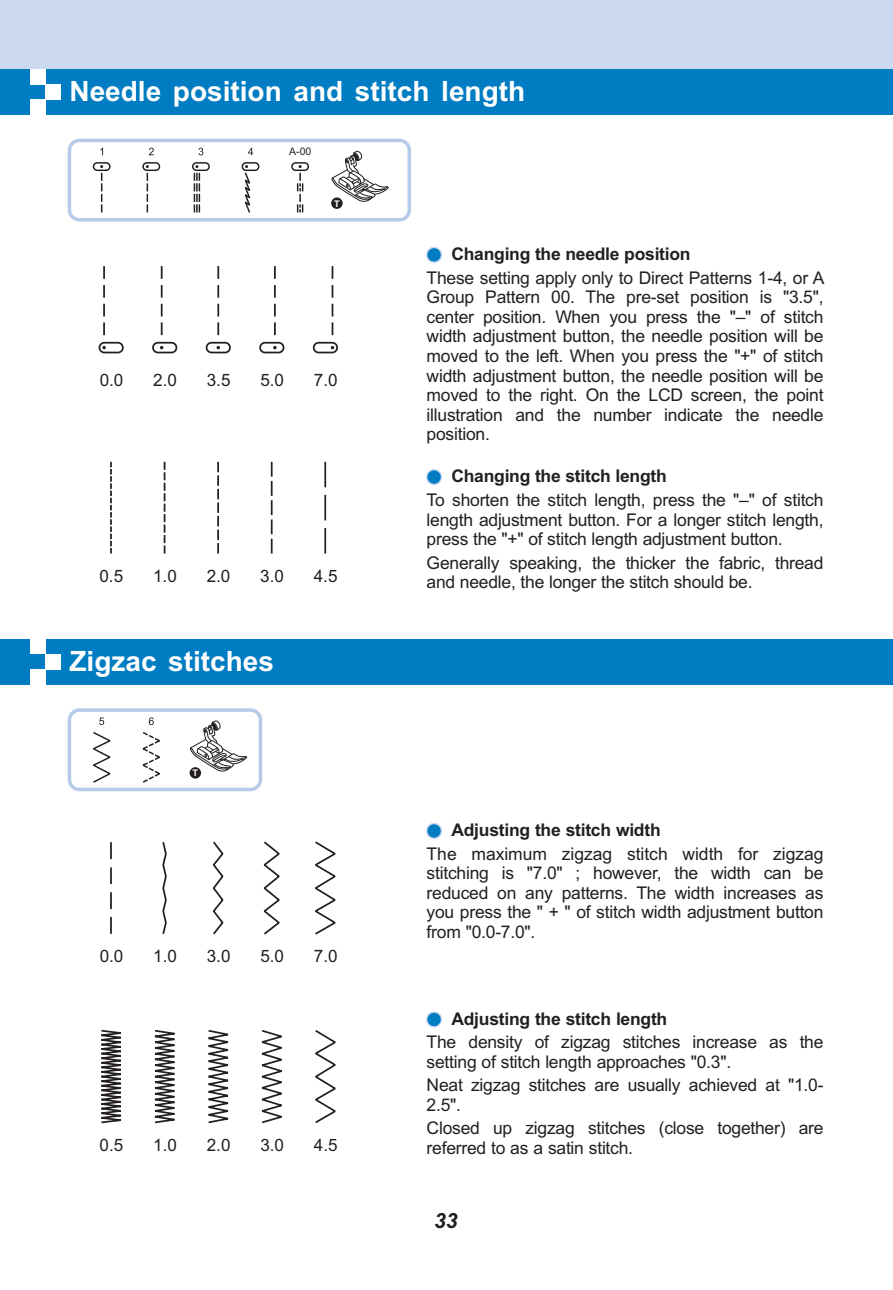
<style>
.page{position:relative;width:893px;height:1290px;background:#fff}
.page>*{position:absolute;margin:0;border:0;box-sizing:border-box;transform-origin:0 0}
.t1{font:700 28px "Arial";color:#fff}
.t2{font:italic 700 21px "Arial";color:#231f20}
.t3{font:17.5px/19.6px "Arial";letter-spacing:-.015em;color:#231f20;text-align:justify}
.t4{font:700 17.5px "Arial";letter-spacing:-.015em;color:#231f20}
.t5{font:17.5px "P Ming Li U";color:#231f20}
.t6{font:17.15px "Arial";color:#231f20}
.t7{font:10.5px "Arial";color:#231f20}
.t8{font:700 9.1px "Arial";color:#fff}
</style>
<div class="page">
<svg style="left:101px;top:1029px;width:20px;height:95px"></svg>
<svg style="left:315px;top:1030px;width:21px;height:93px"></svg>
<svg style="left:261px;top:1030px;width:21px;height:94px"></svg>
<svg style="left:208px;top:1030px;width:21px;height:94px"></svg>
<svg style="left:154px;top:1029px;width:21px;height:95px"></svg>
<svg style="left:315px;top:841px;width:21px;height:94px"></svg>
<svg style="left:263px;top:841px;width:17px;height:94px"></svg>
<svg style="left:213px;top:841px;width:11px;height:94px"></svg>
<svg style="left:162px;top:842px;width:5px;height:92px"></svg>
<svg style="left:110px;top:917px;width:2px;height:17px"></svg>
<svg style="left:110px;top:892px;width:2px;height:17px"></svg>
<svg style="left:110px;top:867px;width:2px;height:17px"></svg>
<svg style="left:110px;top:842px;width:2px;height:17px"></svg>
<div style="left:68px;top:139px;width:343px;height:82px;border:4px solid #b5cbe9;border-radius:10px"></div>
<div style="left:331px;top:197px;width:12px;height:12px;background:#231f20;border-radius:50%"></div>
<svg style="left:331px;top:150px;width:58px;height:52px"></svg>
<div style="left:93px;top:162px;width:18px;height:9px;border:1px solid #231f20;border-radius:4px"></div>
<svg style="left:100px;top:165px;width:3px;height:47px"></svg>
<div style="left:192px;top:162px;width:18px;height:9px;border:1px solid #231f20;border-radius:4px"></div>
<svg style="left:194px;top:165px;width:6px;height:47px"></svg>
<div style="left:291px;top:162px;width:18px;height:9px;border:1px solid #231f20;border-radius:4px"></div>
<svg style="left:297px;top:165px;width:6px;height:47px"></svg>
<svg style="left:149px;top:148px;width:5px;height:7px"></svg>
<svg style="left:198px;top:148px;width:5px;height:7px"></svg>
<svg style="left:248px;top:148px;width:5px;height:7px"></svg>
<div style="left:142px;top:162px;width:18px;height:9px;border:1px solid #231f20;border-radius:4px"></div>
<svg style="left:146px;top:165px;width:3px;height:47px"></svg>
<hr style="left:324px;top:462px;width:2px;height:25px;background:#231f20">
<hr style="left:324px;top:528px;width:2px;height:25px;background:#231f20">
<hr style="left:324px;top:495px;width:2px;height:25px;background:#231f20">
<svg style="left:271px;top:462px;width:2px;height:91px"></svg>
<svg style="left:217px;top:462px;width:2px;height:91px"></svg>
<svg style="left:164px;top:462px;width:1px;height:91px"></svg>
<svg style="left:110px;top:462px;width:2px;height:91px"></svg>
<div style="left:99px;top:342px;width:25px;height:11px;border:2px solid #231f20;border-radius:5px"></div>
<svg style="left:102px;top:346px;width:4px;height:3px"></svg>
<svg style="left:103px;top:322px;width:2px;height:13px"></svg>
<svg style="left:103px;top:304px;width:2px;height:12px"></svg>
<svg style="left:103px;top:285px;width:2px;height:13px"></svg>
<svg style="left:103px;top:266px;width:2px;height:13px"></svg>
<div style="left:206px;top:342px;width:25px;height:11px;border:2px solid #231f20;border-radius:5px"></div>
<svg style="left:217px;top:322px;width:2px;height:13px"></svg>
<svg style="left:217px;top:304px;width:2px;height:12px"></svg>
<svg style="left:217px;top:285px;width:2px;height:13px"></svg>
<svg style="left:217px;top:266px;width:2px;height:13px"></svg>
<div style="left:313px;top:342px;width:25px;height:11px;border:2px solid #231f20;border-radius:5px"></div>
<svg style="left:332px;top:322px;width:1px;height:13px"></svg>
<svg style="left:332px;top:304px;width:1px;height:12px"></svg>
<svg style="left:332px;top:285px;width:1px;height:13px"></svg>
<svg style="left:332px;top:266px;width:1px;height:13px"></svg>
<svg style="left:161px;top:322px;width:2px;height:13px"></svg>
<svg style="left:161px;top:304px;width:2px;height:12px"></svg>
<svg style="left:161px;top:285px;width:2px;height:13px"></svg>
<svg style="left:161px;top:266px;width:2px;height:13px"></svg>
<div style="left:152px;top:342px;width:25px;height:11px;border:2px solid #231f20;border-radius:5px"></div>
<svg style="left:273px;top:346px;width:4px;height:3px"></svg>
<svg style="left:274px;top:322px;width:2px;height:13px"></svg>
<svg style="left:274px;top:304px;width:2px;height:12px"></svg>
<svg style="left:274px;top:285px;width:2px;height:13px"></svg>
<svg style="left:274px;top:266px;width:2px;height:13px"></svg>
<div style="left:259px;top:342px;width:25px;height:11px;border:2px solid #231f20;border-radius:5px"></div>
<div style="left:190px;top:767px;width:11px;height:11px;background:#231f20;border-radius:50%"></div>
<svg style="left:189px;top:720px;width:59px;height:52px"></svg>
<svg style="left:93px;top:717px;width:18px;height:66px"></svg>
<svg style="left:142px;top:717px;width:18px;height:66px"></svg>
<div style="left:68px;top:708px;width:194px;height:83px;border:4px solid #b5cbe9;border-radius:10px"></div>
<div style="left:0;top:0;width:893px;height:114px;background:#cbdaf0"></div>
<div style="left:0;top:69px;width:893px;height:45px;background:#007cc2"></div>
<div style="left:30px;top:69px;width:15px;height:15px;background:#fff"></div>
<div style="left:30px;top:99px;width:15px;height:15px;background:#fff"></div>
<div style="left:45px;top:84px;width:15px;height:15px;background:#fff"></div>
<div style="left:0;top:639px;width:893px;height:45px;background:#007cc2"></div>
<div style="left:30px;top:639px;width:15px;height:15px;background:#fff"></div>
<div style="left:30px;top:669px;width:15px;height:15px;background:#fff"></div>
<div style="left:45px;top:654px;width:15px;height:15px;background:#fff"></div>
<div style="left:242px;top:162px;width:17px;height:9px;border:1px solid #231f20;border-radius:4px"></div>
<svg style="left:243px;top:165px;width:9px;height:48px"></svg>
<svg style="left:426px;top:246px;width:17px;height:17px"></svg>
<svg style="left:426px;top:469px;width:17px;height:17px"></svg>
<svg style="left:426px;top:822px;width:17px;height:17px"></svg>
<svg style="left:426px;top:1011px;width:17px;height:17px"></svg>
<h1 class="t1" style="left:69px;top:81px;width:457px">Needle position and stitch length</h1>
<p class="t7" style="left:289px;top:148px;width:24px">A-00</p>
<p class="t8" style="left:334px;top:200px;width:7px">T</p>
<p class="t6" style="left:100px;top:374px;width:25px">0.0</p>
<p class="t6" style="left:153px;top:374px;width:25px">2.0</p>
<p class="t6" style="left:207px;top:374px;width:25px">3.5</p>
<p class="t6" style="left:260px;top:374px;width:25px">5.0</p>
<p class="t6" style="left:314px;top:374px;width:25px">7.0</p>
<p class="t6" style="left:99px;top:569px;width:25px">0.5</p>
<p class="t6" style="left:153px;top:569px;width:25px">1.0</p>
<p class="t6" style="left:207px;top:569px;width:25px">2.0</p>
<p class="t6" style="left:260px;top:569px;width:25px">3.0</p>
<p class="t6" style="left:314px;top:569px;width:25px">4.5</p>
<h1 class="t1" style="left:69px;top:651px;width:206px">Zigzac stitches</h1>
<p class="t8" style="left:193px;top:770px;width:7px">T</p>
<p class="t6" style="left:100px;top:950px;width:25px">0.0</p>
<p class="t6" style="left:153px;top:950px;width:25px">1.0</p>
<p class="t6" style="left:207px;top:950px;width:25px">3.0</p>
<p class="t6" style="left:260px;top:950px;width:25px">5.0</p>
<p class="t6" style="left:314px;top:950px;width:25px">7.0</p>
<p class="t4" style="left:451px;top:248px;width:241px">Changing the needle position</p>
<p class="t3" style="left:427px;top:269px;width:399px">These setting apply only to Direct Patterns 1-4, or A Group Pattern 00. The pre-set position is "3.5", center position. When you press the " " of stitch width adjustment button, the needle position will be moved to the left. When you press the "+" of stitch width adjustment button, the needle position will be moved to the right. On the LCD screen, the point illustration and the number indicate the needle position.</p>
<p class="t5" style="left:736px;top:307px;width:11px">–</p>
<p class="t4" style="left:451px;top:470px;width:217px">Changing the stitch length</p>
<p class="t3" style="left:427px;top:492px;width:398px">To shorten the stitch length, press the " " of stitch length adjustment button. For a longer stitch length, press the "+" of stitch length adjustment button.</p>
<p class="t3" style="left:427px;top:554px;width:398px">Generally speaking, the thicker the fabric, thread and needle, the longer the stitch should be.</p>
<p class="t5" style="left:739px;top:490px;width:11px">–</p>
<p class="t4" style="left:451px;top:824px;width:211px">Adjusting the stitch width</p>
<p class="t3" style="left:427px;top:845px;width:398px">The maximum zigzag stitch width for zigzag stitching is "7.0" ; however, the width can be reduced on any patterns. The width increases as you press the " + " of stitch width adjustment button from "0.0-7.0".</p>
<p class="t4" style="left:451px;top:1012px;width:217px">Adjusting the stitch length</p>
<p class="t3" style="left:427px;top:1034px;width:398px">The density of zigzag stitches increase as the setting of stitch length approaches "0.3".</p>
<p class="t3" style="left:427px;top:1077px;width:398px">Neat zigzag stitches are usually achieved at "1.0-<br>2.5".</p>
<p class="t3" style="left:427px;top:1120px;width:398px">Closed up zigzag stitches (close together) are</p>
<p class="t6" style="left:100px;top:1138px;width:25px">0.5</p>
<p class="t6" style="left:153px;top:1138px;width:25px">1.0</p>
<p class="t6" style="left:207px;top:1138px;width:25px">2.0</p>
<p class="t6" style="left:260px;top:1138px;width:25px">3.0</p>
<p class="t6" style="left:314px;top:1138px;width:25px">4.5</p>
<p class="t3" style="left:427px;top:1140px;width:208px">referred to as a satin stitch.</p>
<p class="t2" style="left:434px;top:1208px;width:25px">33</p>
</div>
